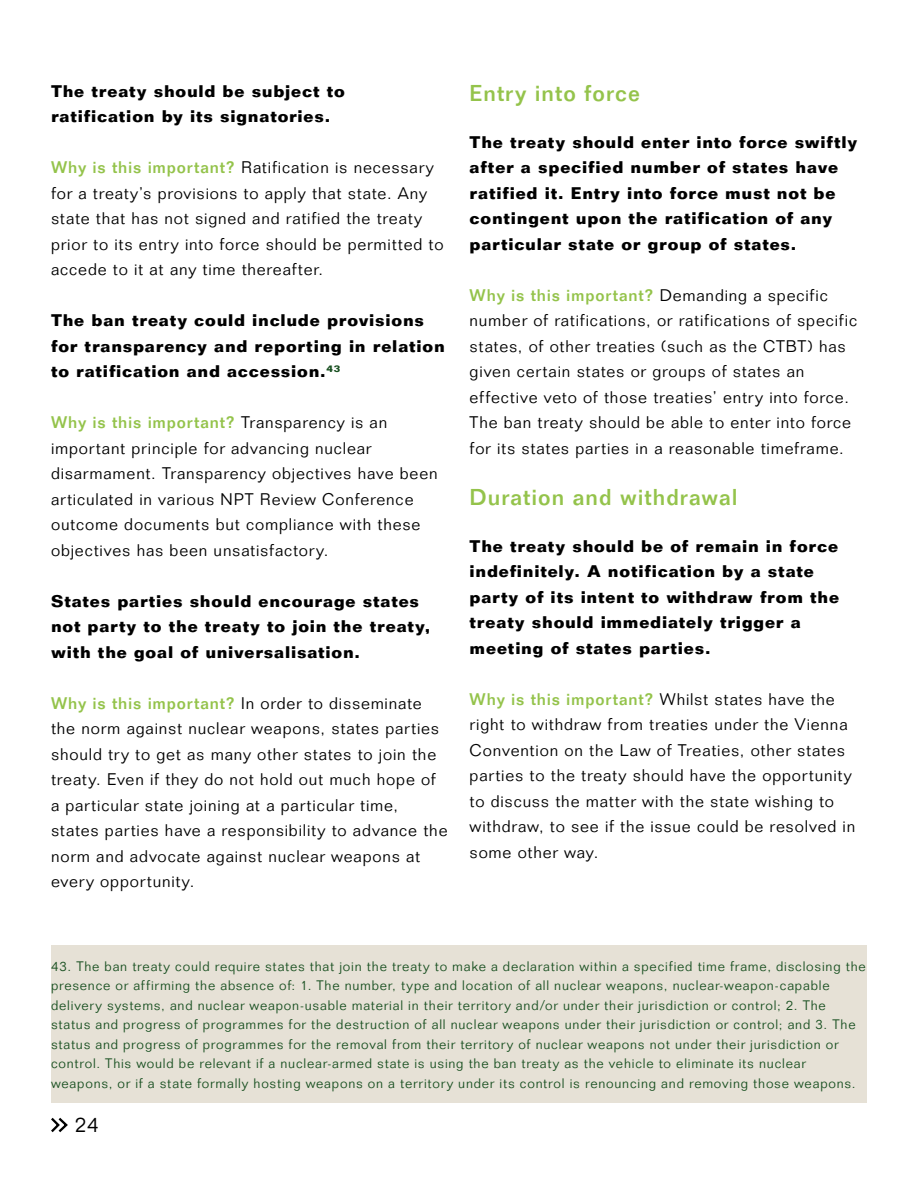
<style>
.page{position:relative;width:918px;height:1188px;background:#fff}
.page>*{position:absolute;margin:0;border:0;box-sizing:border-box;transform-origin:0 0}
.t1{font:500 22.5px "Folio Std";letter-spacing:.045em;color:#94c34b}
.t2{font:300 21px "Folio Std";color:#000}
.t3{font:300 16.5px/25.5px "Folio Std";letter-spacing:.05em;color:#000}
.t4{font:700 16.5px/25.5px "Folio Std";letter-spacing:.05em;color:#000}
.t5{font:300 13.5px/19.5px "Folio Std";letter-spacing:.06em;color:#195021}
.s1{font-weight:500;color:#94c34b}
</style>
<div class="page">
<svg style="left:51px;top:1117px;width:17px;height:16px"></svg>
<div style="left:51px;top:946px;width:816px;height:157px;background:#e6e1d6"></div>
<p class="t4" style="left:51px;top:78px;width:295px">The treaty should be subject to ratification by its signatories.</p>
<p class="t3" style="left:51px;top:155px;width:394px"><span class="s1">Why is this important?</span> Ratification is necessary for a treaty’s provisions to apply that state. Any state that has not signed and ratified the treaty prior to its entry into force should be permitted to accede to it at any time thereafter.</p>
<p class="t4" style="left:51px;top:308px;width:395px">The ban treaty could include provisions for transparency and reporting in relation to ratification and accession.<sup>43</sup></p>
<p class="t3" style="left:51px;top:410px;width:388px"><span class="s1">Why is this important?</span> Transparency is an important principle for advancing nuclear disarmament. Transparency objectives have been articulated in various NPT Review Conference outcome documents but compliance with these objectives has been unsatisfactory.</p>
<p class="t4" style="left:51px;top:588px;width:381px">States parties should encourage states not party to the treaty to join the treaty, with the goal of universalisation.</p>
<p class="t3" style="left:51px;top:690px;width:398px"><span class="s1">Why is this important?</span> In order to disseminate the norm against nuclear weapons, states parties should try to get as many other states to join the treaty. Even if they do not hold out much hope of a particular state joining at a particular time, states parties have a responsibility to advance the norm and advocate against nuclear weapons at every opportunity.</p>
<h1 class="t1" style="left:470px;top:80px;width:172px">Entry into force</h1>
<p class="t4" style="left:470px;top:129px;width:389px">The treaty should enter into force swiftly after a specified number of states have ratified it. Entry into force must not be contingent upon the ratification of any particular state or group of states.</p>
<p class="t3" style="left:470px;top:282px;width:389px"><span class="s1">Why is this important?</span> Demanding a specific number of ratifications, or ratifications of specific states, of other treaties (such as the CTBT) has given certain states or groups of states an effective veto of those treaties’ entry into force.<br>The ban treaty should be able to enter into force for its states parties in a reasonable timeframe.</p>
<h1 class="t1" style="left:470px;top:483px;width:269px">Duration and withdrawal</h1>
<p class="t4" style="left:470px;top:533px;width:371px">The treaty should be of remain in force indefinitely. A notification by a state party of its intent to withdraw from the treaty should immediately trigger a meeting of states parties.</p>
<p class="t3" style="left:470px;top:686px;width:387px"><span class="s1">Why is this important?</span> Whilst states have the right to withdraw from treaties under the Vienna Convention on the Law of Treaties, other states parties to the treaty should have the opportunity to discuss the matter with the state wishing to withdraw, to see if the issue could be resolved in some other way.</p>
<p class="t5" style="left:51px;top:956px;width:816px">43. The ban treaty could require states that join the treaty to make a declaration within a specified time frame, disclosing the presence or affirming the absence of: 1. The number, type and location of all nuclear weapons, nuclear-weapon-capable delivery systems, and nuclear weapon-usable material in their territory and/or under their jurisdiction or control; 2. The status and progress of programmes for the destruction of all nuclear weapons under their jurisdiction or control; and 3. The status and progress of programmes for the removal from their territory of nuclear weapons not under their jurisdiction or control. This would be relevant if a nuclear-armed state is using the ban treaty as the vehicle to eliminate its nuclear weapons, or if a state formally hosting weapons on a territory under its control is renouncing and removing those weapons.</p>
<p class="t2" style="left:75px;top:1112px;width:25px">24</p>
</div>
